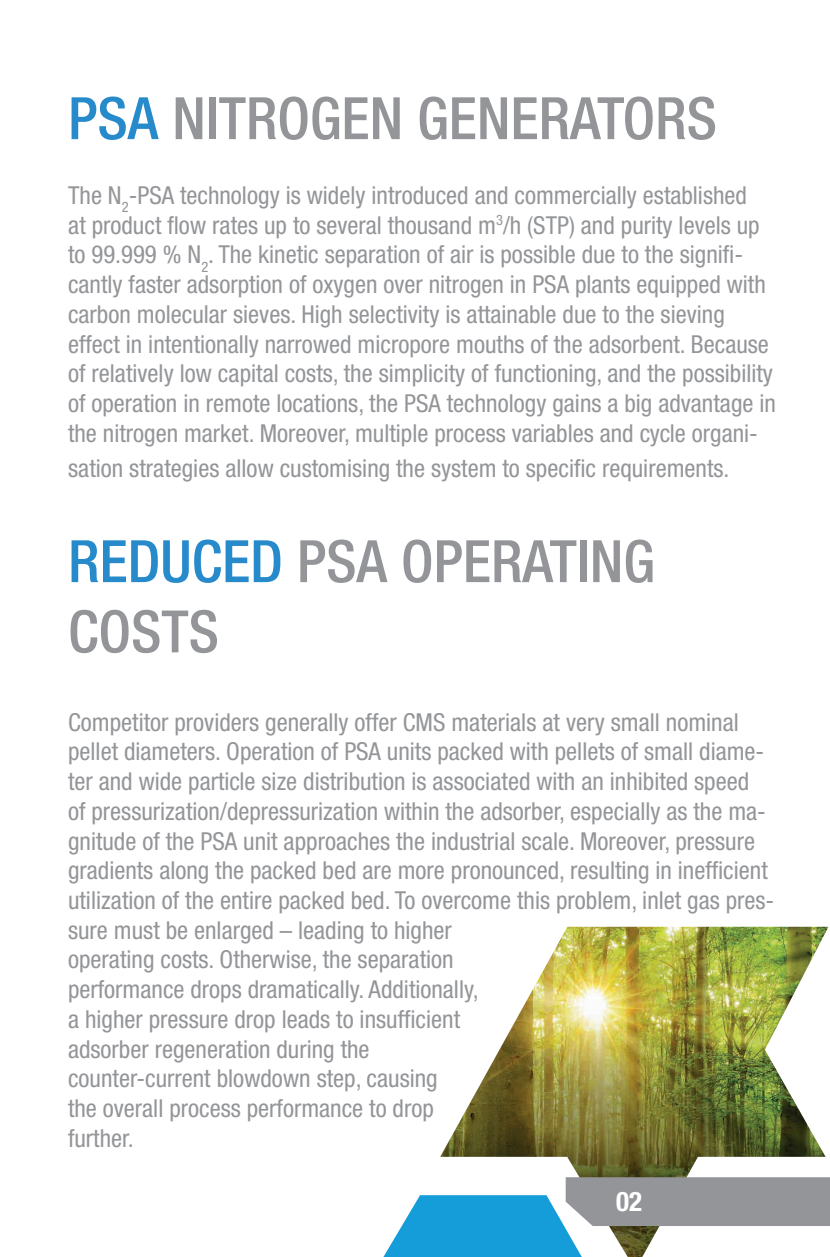
<style>
.page{position:relative;width:830px;height:1257px;background:#fff}
.page>*{position:absolute;margin:0;border:0;box-sizing:border-box;transform-origin:0 0}
.t1{font:500 condensed 58.5px/70.2px "Helvetica Neue LT Std";color:#939598}
.t2{font:700 condensed 27px "Helvetica Neue LT Std";color:#fff}
.t3{font:condensed 24.75px/29.7px "Helvetica Neue LT Std";color:#939598}
.s1{color:#268acb}
</style>
<div class="page">
<img style="left:440px;top:926px;width:388px;height:251px">
<svg style="left:384px;top:1177px;width:445px;height:79px"></svg>
<h1 class="t1" style="left:68px;top:82px;width:650px"><span class="s1">PSA</span> NITROGEN GENERATORS</h1>
<p class="t3" style="left:68px;top:180px;width:709px">The N<sub>2</sub>-PSA technology is widely introduced and commercially established<br>at product flow rates up to several thousand m<sup>3</sup>/h (STP) and purity levels up to 99.999 % N<sub>2</sub>. The kinetic separation of air is possible due to the signifi&shy;cantly faster adsorption of oxygen over nitrogen in PSA plants equipped with carbon molecular sieves. High selectivity is attainable due to the sieving effect in intentionally narrowed micropore mouths of the adsorbent. Because of relatively low capital costs, the simplicity of functioning, and the possibility of operation in remote locations, the PSA technology gains a big advantage in the nitrogen market. Moreover, multiple process variables and cycle organi-</p>
<p class="t3" style="left:68px;top:453px;width:662px">sation strategies allow customising the system to specific requirements.</p>
<h1 class="t1" style="left:68px;top:525px;width:588px"><span class="s1">REDUCED</span> PSA OPERATING<br>COSTS</h1>
<p class="t3" style="left:68px;top:707px;width:707px">Competitor providers generally offer CMS materials at very small nominal pellet diameters. Operation of PSA units packed with pellets of small diame&shy;ter and wide particle size distribution is associated with an inhibited speed<br>of pressurization/depressurization within the adsorber, especially as the ma&shy;gnitude of the PSA unit approaches the industrial scale. Moreover, pressure gradients along the packed bed are more pronounced, resulting in inefficient utilization of the entire packed bed. To overcome this problem, inlet gas pres&shy;sure must be enlarged – leading to higher<br>operating costs. Otherwise, the separation<br>performance drops dramatically. Additionally,<br>a higher pressure drop leads to insufficient<br>adsorber regeneration during the<br>counter-current blowdown step, causing<br>the overall process performance to drop<br>further.</p>
<p class="t2" style="left:615px;top:1184px;width:27px">02</p>
</div>
